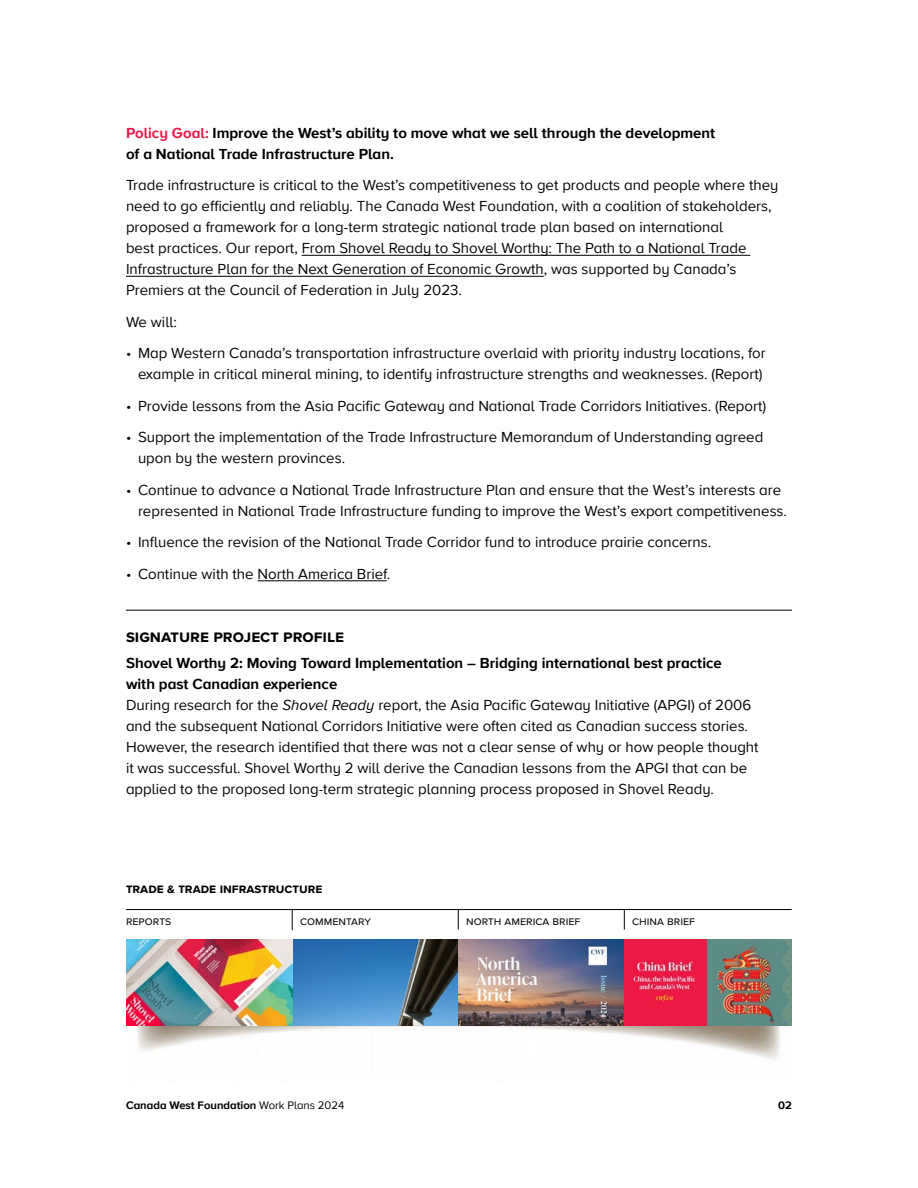
<style>
.page{position:relative;width:918px;height:1188px;background:#fff}
.page>*{position:absolute;margin:0;border:0;box-sizing:border-box;transform-origin:0 0}
.t1{font:700 17.25px "Proxima Nova S";color:#000}
.t2{font:15px/21px "Proxima Nova A";color:#000}
.t3{font:700 15px/21px "Proxima Nova A";color:#000}
.t4{font:700 13.5px "Proxima Nova S";color:#000}
.t5{font:12px "Proxima Nova S";color:#000}
.t6{font:700 11.25px "Proxima Nova A";color:#000}
.s1{color:#ed1944}
.s2{font-weight:700}
.s3{font-style:italic}
.s4{font-weight:400}
</style>
<div class="page">
<hr style="left:302px;top:255px;width:448px;height:1px;background:#000">
<hr style="left:126px;top:276px;width:418px;height:1px;background:#000">
<hr style="left:258px;top:580px;width:129px;height:1px;background:#000">
<hr style="left:126px;top:610px;width:666px;height:1px;background:#000">
<img style="left:137px;top:1026px;width:643px;height:34px">
<hr style="left:126px;top:909px;width:666px;height:1px;background:#000">
<svg style="left:292px;top:910px;width:1px;height:20px"></svg>
<svg style="left:624px;top:910px;width:1px;height:20px"></svg>
<svg style="left:458px;top:910px;width:1px;height:20px"></svg>
<img style="left:292px;top:939px;width:166px;height:87px">
<img style="left:126px;top:939px;width:166px;height:87px">
<img style="left:458px;top:939px;width:166px;height:87px">
<img style="left:624px;top:939px;width:168px;height:87px">
<p class="t3" style="left:126px;top:123px;width:591px"><span class="s1">Policy Goal:</span> Improve the West’s ability to move what we sell through the development of a National Trade Infrastructure Plan.</p>
<p class="t2" style="left:126px;top:174px;width:654px">Trade infrastructure is critical to the West’s competitiveness to get products and people where they need to go efficiently and reliably. The Canada West Foundation, with a coalition of stakeholders, proposed a framework for a long-term strategic national trade plan based on international<br>best practices. Our report, From Shovel Ready to Shovel Worthy: The Path to a National Trade Infrastructure Plan for the Next Generation of Economic Growth, was supported by Canada’s Premiers at the Council of Federation in July 2023.</p>
<p class="t2" style="left:126px;top:311px;width:52px">We will:</p>
<p class="t2" style="left:126px;top:342px;width:641px;text-align:center">• Map Western Canada’s transportation infrastructure overlaid with priority industry locations, for example in critical mineral mining, to identify infrastructure strengths and weaknesses. (Report)</p>
<p class="t2" style="left:126px;top:395px;width:642px">• Provide lessons from the Asia Pacific Gateway and National Trade Corridors Initiatives. (Report)</p>
<p class="t2" style="left:138px;top:426px;width:627px;text-indent:-12px">• Support the implementation of the Trade Infrastructure Memorandum of Understanding agreed upon by the western provinces.</p>
<p class="t2" style="left:138px;top:479px;width:651px;text-indent:-12px">• Continue to advance a National Trade Infrastructure Plan and ensure that the West’s interests are represented in National Trade Infrastructure funding to improve the West’s export competitiveness.</p>
<p class="t2" style="left:126px;top:531px;width:587px">• Influence the revision of the National Trade Corridor fund to introduce prairie concerns.</p>
<p class="t2" style="left:126px;top:563px;width:266px">• Continue with the North America Brief.</p>
<p class="t1" style="left:126px;top:626px;width:220px">signature project profile</p>
<p class="t2" style="left:126px;top:652px;width:634px"><span class="s2">Shovel Worthy 2: Moving Toward Implementation – Bridging international best practice<br>with past Canadian experience<br></span>During research for the <span class="s3">Shovel Ready</span> report, the Asia Pacific Gateway Initiative (APGI) of 2006 and the subsequent National Corridors Initiative were often cited as Canadian success stories.<br>However, the research identified that there was not a clear sense of why or how people thought it was successful. Shovel Worthy 2 will derive the Canadian lessons from the APGI that can be applied to the proposed long-term strategic planning process proposed in Shovel Ready.</p>
<p class="t4" style="left:126px;top:880px;width:198px">trade &amp; trade infrastructure</p>
<p class="t5" style="left:126px;top:913px;width:47px">reports</p>
<p class="t5" style="left:300px;top:913px;width:72px">commentary</p>
<p class="t5" style="left:466px;top:913px;width:116px">north america brief</p>
<p class="t5" style="left:632px;top:913px;width:64px">china brief</p>
<p class="t6" style="left:126px;top:1098px;width:220px">Canada West Foundation <span class="s4">Work Plans 2024</span></p>
<p class="t6" style="left:778px;top:1098px;width:15px">02</p>
</div>
